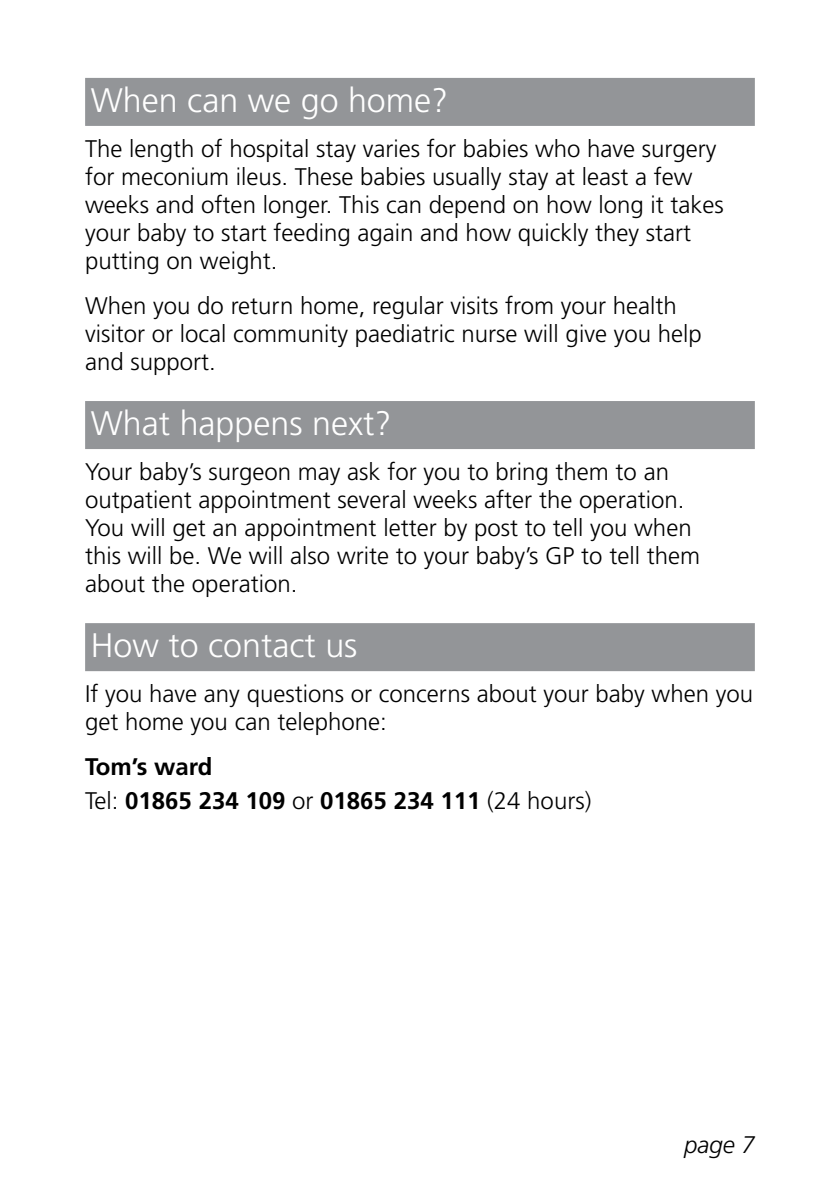
<style>
.page{position:relative;width:840px;height:1191px;background:#fff}
.page>*{position:absolute;margin:0;border:0;box-sizing:border-box;transform-origin:0 0}
.t1{font:300 34px "Frutiger";color:#fff}
.t2{font:300 24px/28px "Frutiger";color:#000}
.t3{font:700 24px/33.6px "Frutiger";color:#000}
.t4{font:italic 300 24px "Frutiger";color:#000}
.s1{font-weight:300}
</style>
<div class="page">
<div style="left:85px;top:78px;width:669px;height:48px;background:#939598"></div>
<div style="left:85px;top:401px;width:669px;height:48px;background:#939598"></div>
<div style="left:85px;top:623px;width:669px;height:48px;background:#939598"></div>
<h1 class="t1" style="left:91px;top:81px;width:359px">When can we go home?</h1>
<p class="t2" style="left:85px;top:134px;width:640px">The length of hospital stay varies for babies who have surgery for meconium ileus. These babies usually stay at least a few weeks and often longer. This can depend on how long it takes your baby to start feeding again and how quickly they start putting on weight.</p>
<p class="t2" style="left:85px;top:291px;width:618px">When you do return home, regular visits from your health visitor or local community paediatric nurse will give you help and support.</p>
<h1 class="t1" style="left:91px;top:404px;width:302px">What happens next?</h1>
<p class="t2" style="left:85px;top:457px;width:616px">Your baby’s surgeon may ask for you to bring them to an outpatient appointment several weeks after the operation.<br>You will get an appointment letter by post to tell you when this will be. We will also write to your baby’s GP to tell them about the operation.</p>
<h1 class="t1" style="left:91px;top:626px;width:268px">How to contact us</h1>
<p class="t2" style="left:85px;top:679px;width:669px">If you have any questions or concerns about your baby when you get home you can telephone:</p>
<p class="t3" style="left:85px;top:749px;width:507px">Tom’s ward<br><span class="s1">Tel:</span> 01865 234 109 <span class="s1">or</span> 01865 234 111 <span class="s1">(24 hours)</span></p>
<p class="t4" style="left:683px;top:1131px;width:72px">page 7</p>
</div>
